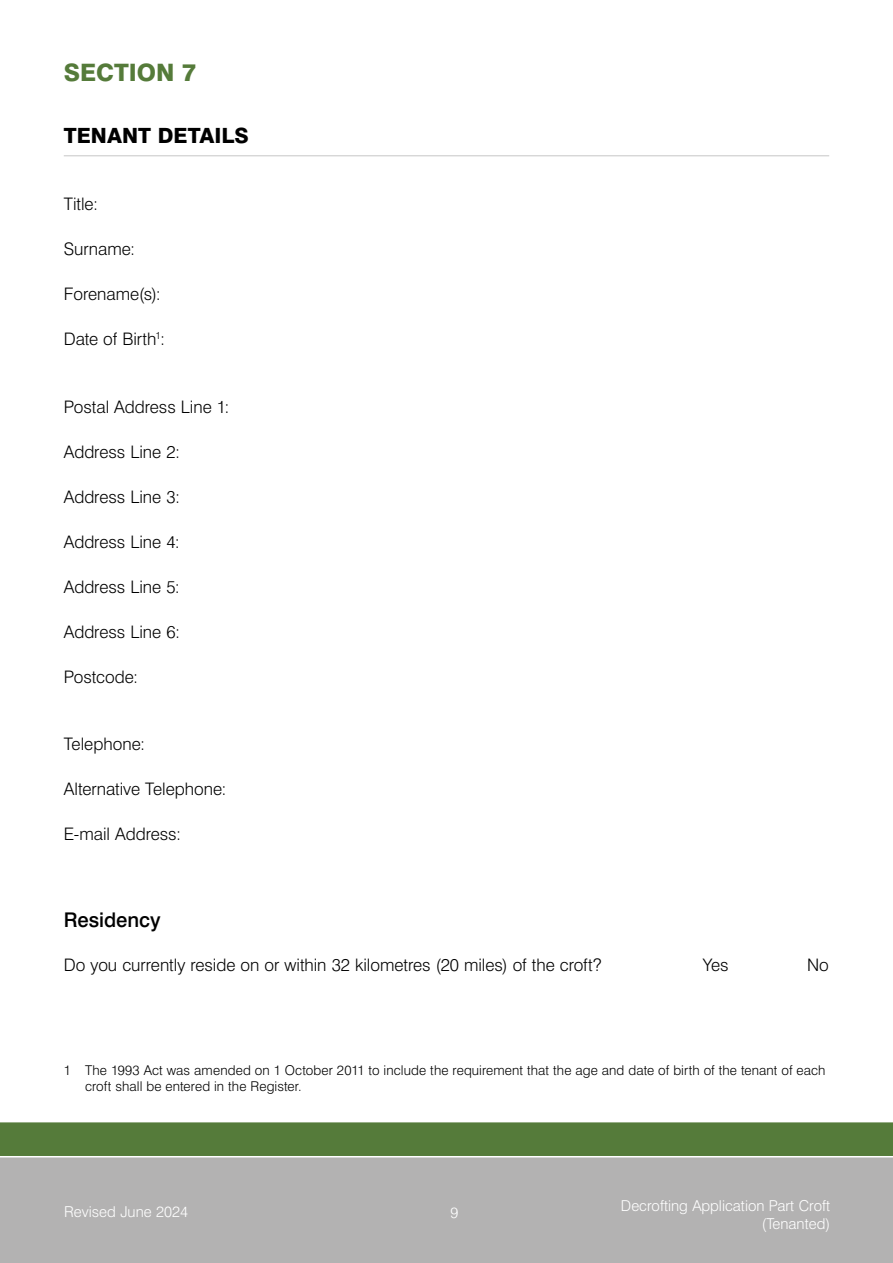
<style>
.page{position:relative;width:893px;height:1263px;background:#fff}
.page>*{position:absolute;margin:0;border:0;box-sizing:border-box;transform-origin:0 0}
.Section{font:800 24px "Swiss 721 BT";color:#557b3a}
.Question{font:800 21px "Swiss 721 BT";color:#000}
.Heading{font:500 20.25px "Swiss 721 BT";letter-spacing:-.005em;color:#000}
.Body{font:300 17.25px "Swiss 721 BT";letter-spacing:-.005em;color:#000}
.t1{font:300 15px/18px "Swiss 721 BT";color:#fff;text-align:right}
.Footnote{font:300 13.5px/16.2px "Swiss 721 BT";letter-spacing:.01em;color:#000}
</style>
<div class="page">
<div style="left:0;top:1157px;width:893px;height:106px;background:#b3b2b2"></div>
<div style="left:0;top:1122px;width:893px;height:34px;background:#557b3a"></div>
<hr style="left:64px;top:155px;width:765px;height:1px;background:#c6c6c6">
<p class="Section" style="left:64px;top:58px;width:134px">SECTION 7</p>
<p class="Question" style="left:64px;top:122px;width:187px">TENANT DETAILS</p>
<p class="Body" style="left:64px;top:194px;width:36px">Title:</p>
<p class="Body" style="left:64px;top:239px;width:73px">Surname:</p>
<p class="Body" style="left:64px;top:284px;width:99px">Forename(s):</p>
<p class="Body" style="left:64px;top:329px;width:103px">Date of Birth<sup>1</sup>:</p>
<p class="Body" style="left:64px;top:396px;width:167px">Postal Address Line 1:</p>
<p class="Body" style="left:64px;top:441px;width:118px">Address Line 2:</p>
<p class="Body" style="left:64px;top:486px;width:118px">Address Line 3:</p>
<p class="Body" style="left:64px;top:531px;width:118px">Address Line 4:</p>
<p class="Body" style="left:64px;top:576px;width:118px">Address Line 5:</p>
<p class="Body" style="left:64px;top:621px;width:118px">Address Line 6:</p>
<p class="Body" style="left:64px;top:666px;width:76px">Postcode:</p>
<p class="Body" style="left:64px;top:734px;width:83px">Telephone:</p>
<p class="Body" style="left:64px;top:779px;width:164px">Alternative Telephone:</p>
<p class="Body" style="left:64px;top:824px;width:119px">E-mail Address:</p>
<p class="Heading" style="left:64px;top:908px;width:98px">Residency</p>
<p class="Body" style="left:64px;top:954px;width:539px">Do you currently reside on or within 32 kilometres (20 miles) of the croft?</p>
<p class="Body" style="left:703px;top:954px;width:27px">Yes</p>
<p class="Body" style="left:807px;top:954px;width:23px">No</p>
<p class="Footnote" style="left:85px;top:1061px;width:742px;text-indent:-21px">1 The 1993 Act was amended on 1 October 2011 to include the requirement that the age and date of birth of the tenant of each croft shall be entered in the Register.</p>
<p class="t1" style="left:64px;top:1203px;width:125px">Revised June 2024</p>
<p class="t1" style="left:450px;top:1203px;width:9px">9</p>
<p class="t1" style="left:621px;top:1196px;width:211px">Decrofting Application Part Croft (Tenanted)</p>
</div>
